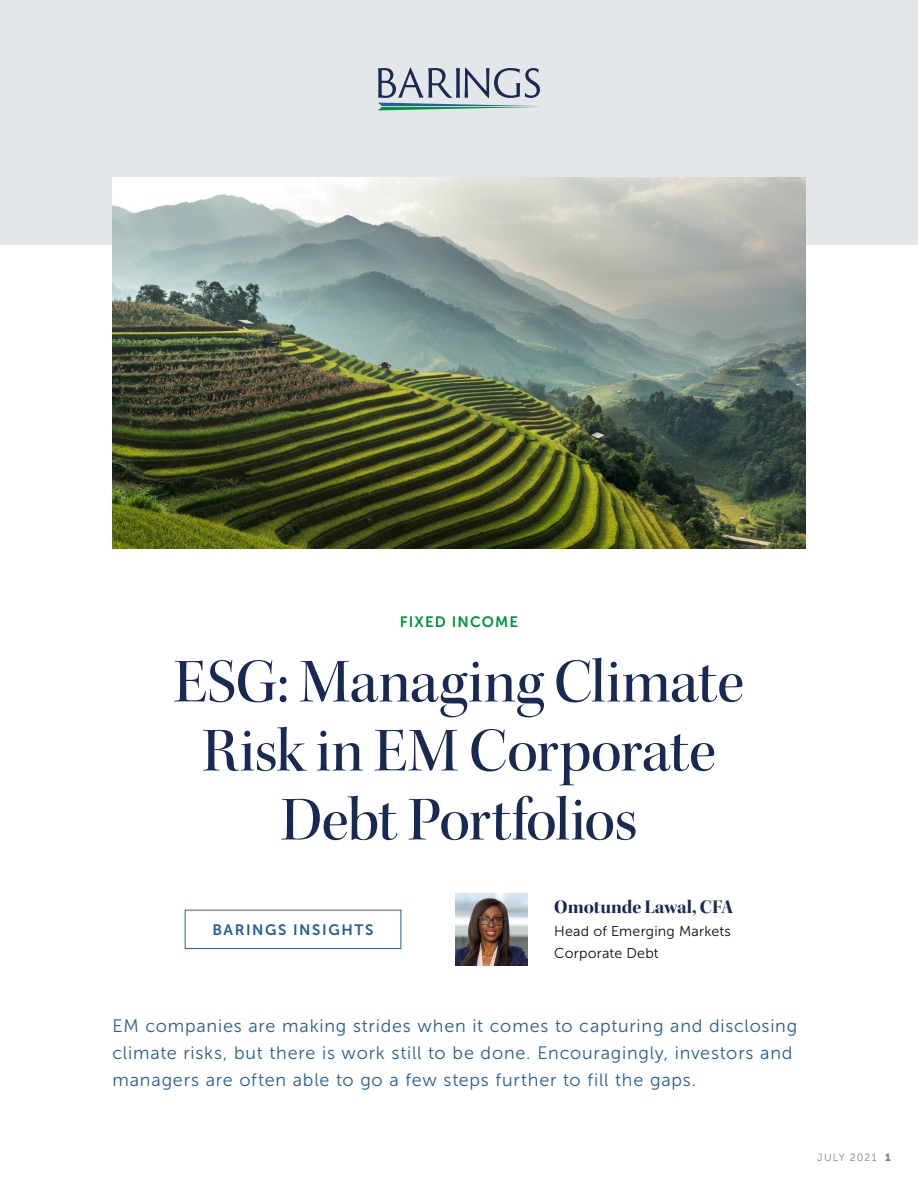
<style>
.page{position:relative;width:918px;height:1188px;background:#fff}
.page>*{position:absolute;margin:0;border:0;box-sizing:border-box;transform-origin:0 0}
.t1{font:63px/69px "Kepler Std Medium Disp";letter-spacing:-.01em;color:#182a54;text-align:center}
.t2{font:19.5px "Kepler Std Bold Disp";letter-spacing:-.005em;color:#182a54}
.t3{font:18px/27px "Museo Sans 300";letter-spacing:.045em;color:#276092}
.t4{font:15px "Museo Sans 700";letter-spacing:.105em;color:#276092}
.t5{font:15px "Museo Sans 700";letter-spacing:.075em;color:#00953b}
.t6{font:14.25px/22.5px "Museo Sans 300";letter-spacing:.015em;color:#0d0d0d}
.t7{font:10.5px "Museo Sans 300";letter-spacing:.115em;color:#768693}
.s1{font-family:"Museo Sans 900"}
</style>
<div class="page">
<div style="left:0;top:0;width:918px;height:245px;background:#e4e7e9"></div>
<svg style="left:378px;top:67px;width:162px;height:43px"></svg>
<img style="left:112px;top:178px;width:694px;height:371px">
<div style="left:185px;top:910px;width:216px;height:39px;border:1px solid #276092"></div>
<img style="left:455px;top:893px;width:72px;height:72px">
<p class="t5" style="left:400px;top:614px;width:120px">FIXED INCOME</p>
<p class="t1" style="left:174px;top:648px;width:572px">ESG: Managing Climate<br>Risk in EM Corporate<br>Debt Portfolios</p>
<p class="t4" style="left:213px;top:921px;width:162px">BARINGS INSIGHTS</p>
<p class="t2" style="left:554px;top:896px;width:180px">Omotunde Lawal, CFA</p>
<p class="t6" style="left:554px;top:919px;width:178px">Head of Emerging Markets<br>Corporate Debt</p>
<p class="t3" style="left:112px;top:1012px;width:686px">EM companies are making strides when it comes to capturing and disclosing climate risks, but there is work still to be done. Encouragingly, investors and managers are often able to go a few steps further to fill the gaps.</p>
<p class="t7" style="left:817px;top:1152px;width:75px">JULY 2021 <span class="s1">1</span></p>
</div>
